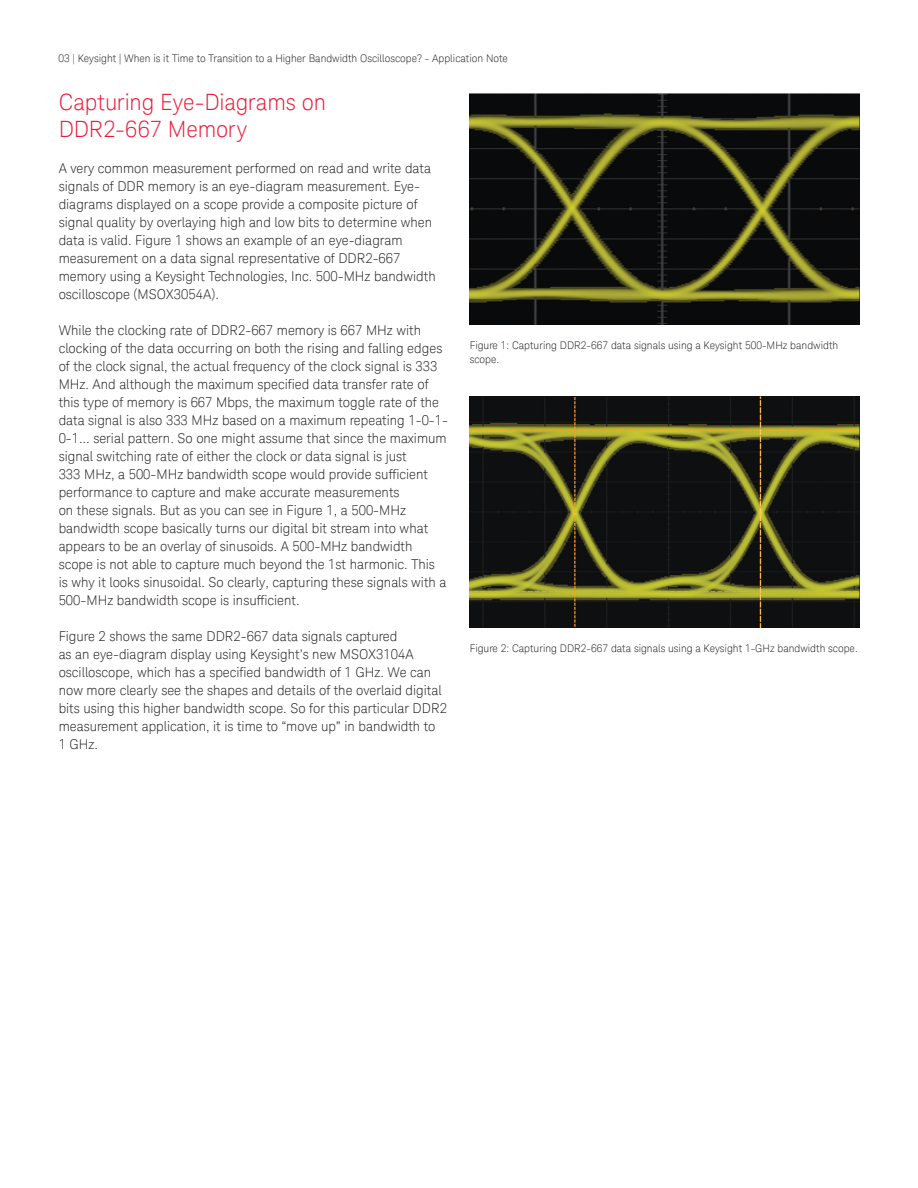
<style>
.page{position:relative;width:918px;height:1188px;background:#fff}
.page>*{position:absolute;margin:0;border:0;box-sizing:border-box;transform-origin:0 0}
.t1{font:300 22.5px/27px "Keysight Sans";letter-spacing:-.01em;color:#ed1a36}
.t2{font:300 13.5px/18px "Keysight Sans";color:#231f20}
.t3{font:300 10.5px/13.5px "Keysight Sans";color:#231f20}
</style>
<div class="page">
<img style="left:470px;top:94px;width:389px;height:230px">
<img style="left:470px;top:397px;width:389px;height:230px">
<p class="t3" style="left:59px;top:51px;width:451px">03 | Keysight | When is it Time to Transition to a Higher Bandwidth Oscilloscope? - Application Note</p>
<p class="t1" style="left:59px;top:89px;width:269px">Capturing Eye-Diagrams on<br>DDR2-667 Memory</p>
<p class="t2" style="left:59px;top:159px;width:379px">A very common measurement performed on read and write data signals of DDR memory is an eye-diagram measurement. Eye&shy;diagrams displayed on a scope provide a composite picture of signal quality by overlaying high and low bits to determine when data is valid. Figure 1 shows an example of an eye-diagram measurement on a data signal representative of DDR2-667 memory using a Keysight Technologies, Inc. 500-MHz bandwidth oscilloscope (MSOX3054A).</p>
<p class="t2" style="left:59px;top:321px;width:391px">While the clocking rate of DDR2-667 memory is 667 MHz with clocking of the data occurring on both the rising and falling edges of the clock signal, the actual frequency of the clock signal is 333<br>MHz. And although the maximum specified data transfer rate of this type of memory is 667 Mbps, the maximum toggle rate of the data signal is also 333 MHz based on a maximum repeating 1-0-1- 0-1… serial pattern. So one might assume that since the maximum signal switching rate of either the clock or data signal is just<br>333 MHz, a 500-MHz bandwidth scope would provide sufficient performance to capture and make accurate measurements<br>on these signals. But as you can see in Figure 1, a 500-MHz bandwidth scope basically turns our digital bit stream into what appears to be an overlay of sinusoids. A 500-MHz bandwidth scope is not able to capture much beyond the 1st harmonic. This<br>is why it looks sinusoidal. So clearly, capturing these signals with a 500-MHz bandwidth scope is insufficient.</p>
<p class="t2" style="left:59px;top:627px;width:390px">Figure 2 shows the same DDR2-667 data signals captured<br>as an eye-diagram display using Keysight’s new MSOX3104A oscilloscope, which has a specified bandwidth of 1 GHz. We can now more clearly see the shapes and details of the overlaid digital bits using this higher bandwidth scope. So for this particular DDR2 measurement application, it is time to “move up” in bandwidth to<br>1 GHz.</p>
<p class="t3" style="left:470px;top:339px;width:370px">Figure 1: Capturing DDR2-667 data signals using a Keysight 500-MHz bandwidth scope.</p>
<p class="t3" style="left:470px;top:642px;width:389px">Figure 2: Capturing DDR2-667 data signals using a Keysight 1-GHz bandwidth scope.</p>
</div>
